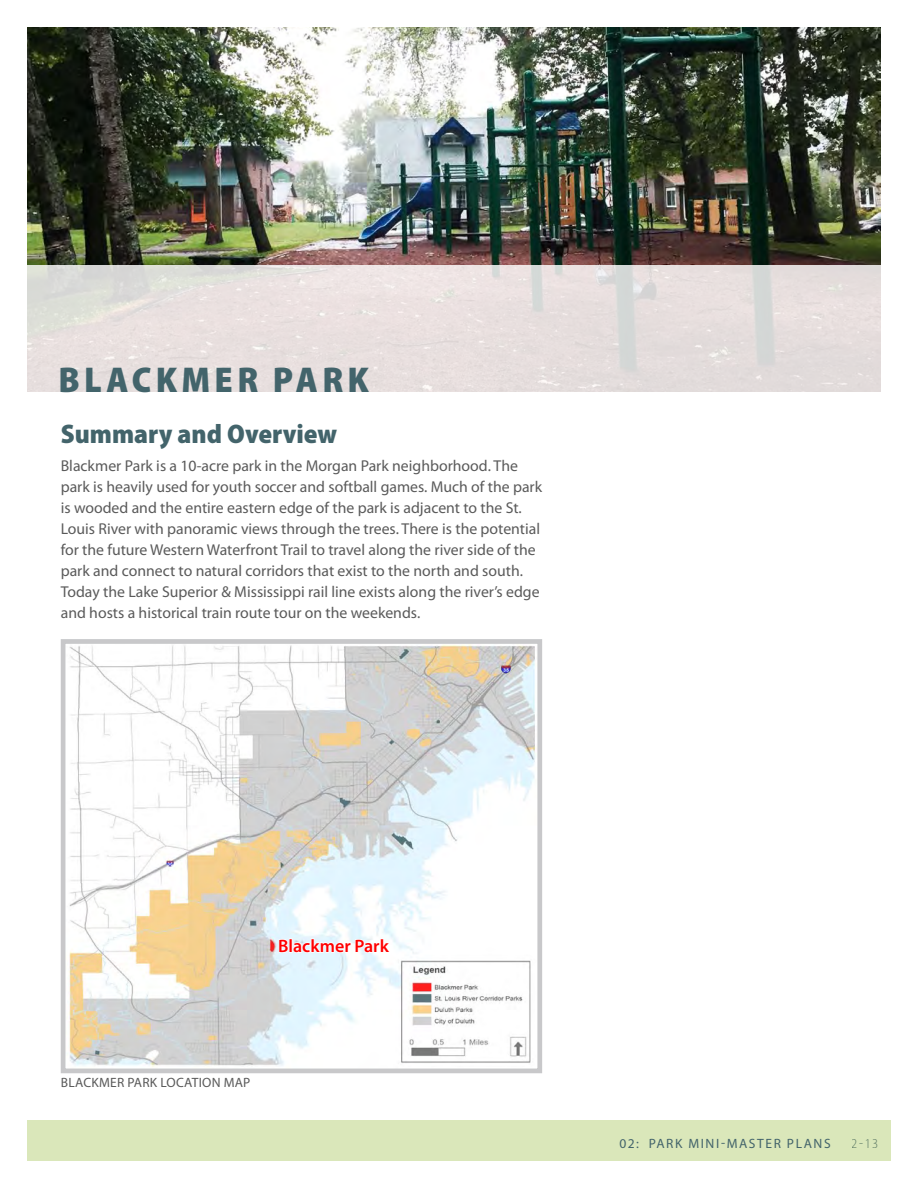
<style>
.page{position:relative;width:918px;height:1188px;background:#fff}
.page>*{position:absolute;margin:0;border:0;box-sizing:border-box;transform-origin:0 0}
.t1{font:900 semi-condensed 36px "Myriad Pro";letter-spacing:.12em;color:#43646b}
.t2{font:900 semi-condensed 27px "Myriad Pro";color:#43646b}
.t3{font:600 18px "Myriad Pro";color:#f00}
.t4{font:15.75px/21px "Myriad Pro";color:#5a5a5a}
.t5{font:13.5px "Myriad Pro";color:#43646b}
.t6{font:13.5px "Myriad Pro";color:#5a5a5a}
.t7{font:300 semi-condensed 13.5px "Myriad Pro";color:#698389}
</style>
<div class="page">
<img style="left:28px;top:28px;width:853px;height:237px">
<svg style="left:28px;top:265px;width:853px;height:127px;background:#e5dedd"></svg>
<div style="left:0;top:1121px;width:918px;height:44px;background:#dae7ba"></div>
<img style="left:69px;top:645px;width:467px;height:422px">
<div style="left:61px;top:639px;width:481px;height:434px;border:5px solid #c1c2c4"></div>
<svg style="left:278px;top:933px;width:114px;height:68px"></svg>
<h1 class="t1" style="left:58px;top:359px;width:312px">blackmer Park</h1>
<h2 class="t2" style="left:61px;top:419px;width:278px">Summary and Overview</h2>
<p class="t4" style="left:61px;top:455px;width:483px">Blackmer Park is a 10-acre park in the Morgan Park neighborhood. The park is heavily used for youth soccer and softball games. Much of the park is wooded and the entire eastern edge of the park is adjacent to the St.<br>Louis River with panoramic views through the trees. There is the potential for the future Western Waterfront Trail to travel along the river side of the park and connect to natural corridors that exist to the north and south.<br>Today the Lake Superior &amp; Mississippi rail line exists along the river’s edge and hosts a historical train route tour on the weekends.</p>
<p class="t3" style="left:278px;top:935px;width:112px">Blackmer Park</p>
<p class="t6" style="left:61px;top:1074px;width:9px">blackmer</p>
<p class="t6" style="left:128px;top:1074px;width:9px">park</p>
<p class="t6" style="left:160px;top:1074px;width:9px">location</p>
<p class="t6" style="left:224px;top:1074px;width:20px">Map</p>
<p class="t5" style="left:620px;top:1135px;width:47px">02: Park</p>
<p class="t5" style="left:688px;top:1135px;width:9px">mini</p>
<p class="t5" style="left:721px;top:1135px;width:16px">-master</p>
<p class="t5" style="left:787px;top:1135px;width:10px">plans</p>
<p class="t7" style="left:852px;top:1136px;width:28px">2-13</p>
</div>
